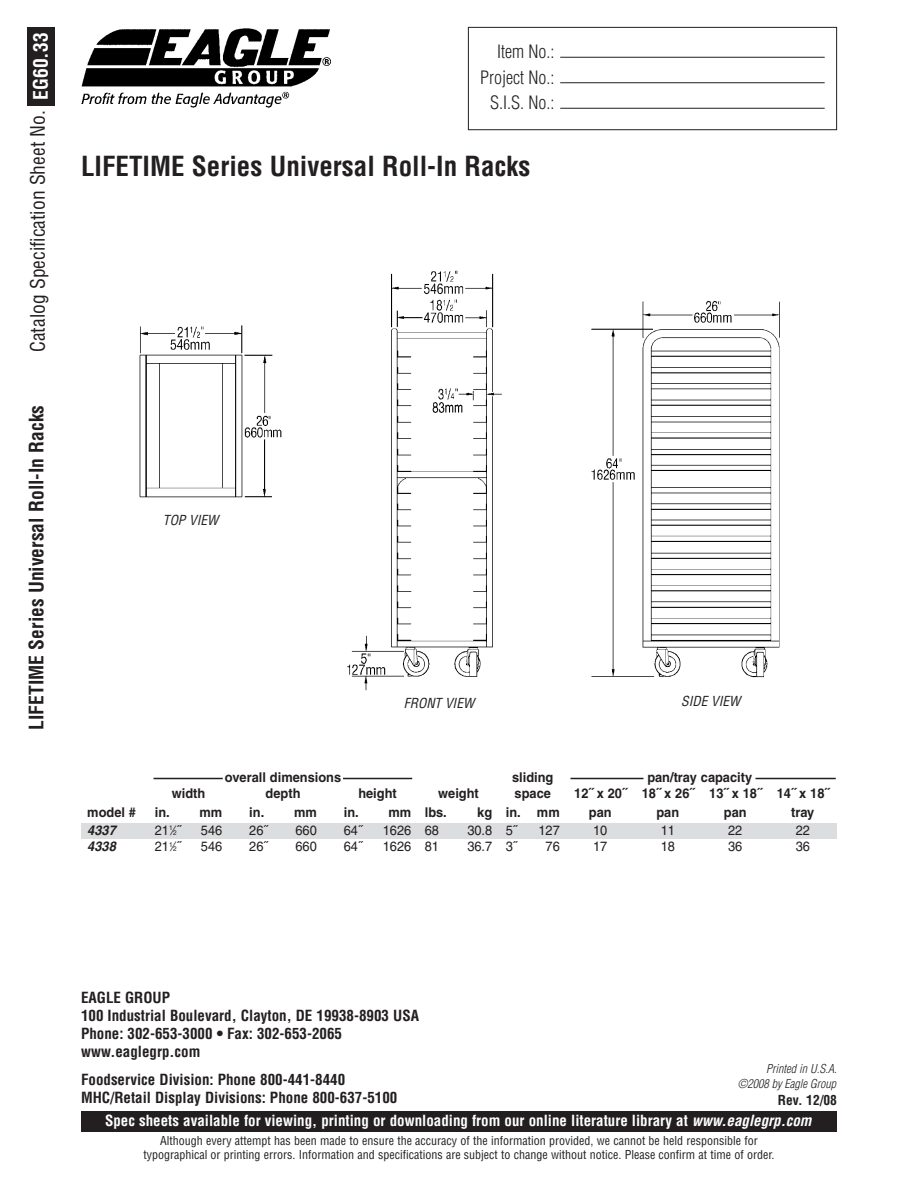
<style>
.page{position:relative;width:918px;height:1188px;background:#fff}
.page>*{position:absolute;margin:0;border:0;box-sizing:border-box;transform-origin:0 0}
.t1{font:700 condensed 27px "Helvetica";color:#231f20}
.t2{font:condensed 19.5px "Helvetica";color:#231f20}
.t3{font:700 condensed 19.5px "Helvetica";color:#231f20}
.t4{font:300 condensed 18px/25.5px "Helvetica";color:#231f20;text-align:right}
.t5{font:700 condensed 15px/18px "Helvetica";color:#231f20}
.t6{font:700 condensed 15px "Helvetica";color:#fff}
.t7{font:700 13.5px "Helvetica";color:#231f20;scale:.95 1}
.t8{font:13.5px "Helvetica";color:#231f20;scale:.95 1}
.t9{font:italic condensed 13.5px "Helvetica";color:#231f20}
.t10{font:700 condensed 13.5px "Helvetica";color:#231f20}
.t11{font:italic 700 13.5px "Helvetica";color:#231f20;scale:.95 1}
.t12{font:condensed 12px/13.5px "Helvetica";color:#231f20;text-align:center}
.t13{font:italic 300 condensed 12px "Helvetica";color:#231f20}
.s1{font-weight:700;color:#fff}
.s2{font-size:6.75px}
.s3{font-style:italic}
</style>
<div class="page">
<div style="left:81px;top:1111px;width:756px;height:21px;background:#231f20"></div>
<img style="left:81px;top:28px;width:250px;height:79px">
<div style="left:27px;top:27px;width:28px;height:78px;background:#231f20"></div>
<div style="left:468px;top:27px;width:369px;height:103px;border:1px solid #231f20"></div>
<hr style="left:560px;top:82px;width:265px;height:1px;background:#231f20">
<hr style="left:560px;top:57px;width:265px;height:1px;background:#231f20">
<hr style="left:560px;top:108px;width:265px;height:1px;background:#231f20">
<img style="left:139px;top:325px;width:143px;height:173px">
<img style="left:347px;top:270px;width:155px;height:421px">
<img style="left:591px;top:301px;width:189px;height:377px">
<div style="left:81px;top:823px;width:756px;height:16px;background:#dcdddf"></div>
<hr style="left:153px;top:778px;width:70px;height:1px;background:#231f20">
<hr style="left:343px;top:778px;width:69px;height:1px;background:#231f20">
<hr style="left:570px;top:778px;width:73px;height:1px;background:#231f20">
<hr style="left:755px;top:778px;width:81px;height:1px;background:#231f20">
<h2 class="t2" style="left:27px;top:352px;width:321px;rotate:-90deg">Catalog Specification Sheet No. <span class="s1">EG60.33</span></h2>
<h2 class="t3" style="left:25px;top:730px;width:326px;rotate:-90deg">LIFETIME Series Universal Roll-In Racks</h2>
<h3 class="t4" style="left:480px;top:39px;width:76px">Item No.:<br>Project No.:<br>S.I.S. No.:</h3>
<h1 class="t1" style="left:81px;top:150px;width:451px">LIFETIME Series Universal Roll-In Racks</h1>
<p class="t9" style="left:163px;top:513px;width:57px">TOP VIEW</p>
<p class="t9" style="left:404px;top:695px;width:72px">FRONT VIEW</p>
<p class="t9" style="left:681px;top:694px;width:61px">SIDE VIEW</p>
<p class="t7" style="left:225px;top:772px;width:124px">overall dimensions</p>
<p class="t7" style="left:512px;top:772px;width:45px">sliding</p>
<p class="t7" style="left:647px;top:772px;width:112px">pan/tray capacity</p>
<p class="t7" style="left:172px;top:789px;width:37px">width</p>
<p class="t7" style="left:266px;top:789px;width:38px">depth</p>
<p class="t7" style="left:358px;top:789px;width:42px">height</p>
<p class="t7" style="left:438px;top:789px;width:44px">weight</p>
<p class="t7" style="left:515px;top:789px;width:40px">space</p>
<p class="t7" style="left:574px;top:789px;width:269px">12˝ x 20˝ 18˝ x 26˝ 13˝ x 18˝ 14˝ x 18˝</p>
<p class="t7" style="left:87px;top:807px;width:53px">model #</p>
<p class="t7" style="left:155px;top:807px;width:73px">in. mm</p>
<p class="t7" style="left:249px;top:807px;width:73px">in. mm</p>
<p class="t7" style="left:344px;top:807px;width:110px">in. mm lbs.</p>
<p class="t7" style="left:477px;top:807px;width:88px">kg in. mm</p>
<p class="t7" style="left:589px;top:807px;width:26px">pan</p>
<p class="t7" style="left:656px;top:807px;width:26px">pan</p>
<p class="t7" style="left:724px;top:807px;width:26px">pan</p>
<p class="t7" style="left:791px;top:807px;width:26px">tray</p>
<p class="t11" style="left:87px;top:825px;width:32px">4337</p>
<p class="t8" style="left:155px;top:825px;width:29px">21<sup>1</sup>⁄<span class="s2">2</span>˝</p>
<p class="t8" style="left:201px;top:825px;width:24px">546</p>
<p class="t8" style="left:249px;top:825px;width:21px">26˝</p>
<p class="t8" style="left:295px;top:825px;width:24px">660</p>
<p class="t8" style="left:344px;top:825px;width:21px">64˝</p>
<p class="t8" style="left:383px;top:825px;width:61px">1626 68</p>
<p class="t8" style="left:467px;top:825px;width:54px">30.8 5˝</p>
<p class="t8" style="left:538px;top:825px;width:24px">127</p>
<p class="t8" style="left:593px;top:825px;width:17px">10</p>
<p class="t8" style="left:661px;top:825px;width:17px">11</p>
<p class="t8" style="left:728px;top:825px;width:17px">22</p>
<p class="t8" style="left:796px;top:825px;width:17px">22</p>
<p class="t11" style="left:87px;top:842px;width:32px">4338</p>
<p class="t8" style="left:155px;top:842px;width:29px">21<sup>1</sup>⁄<span class="s2">2</span>˝</p>
<p class="t8" style="left:201px;top:842px;width:24px">546</p>
<p class="t8" style="left:249px;top:842px;width:21px">26˝</p>
<p class="t8" style="left:295px;top:842px;width:24px">660</p>
<p class="t8" style="left:344px;top:842px;width:21px">64˝</p>
<p class="t8" style="left:383px;top:842px;width:61px">1626 81</p>
<p class="t8" style="left:467px;top:842px;width:54px">36.7 3˝</p>
<p class="t8" style="left:546px;top:842px;width:17px">76</p>
<p class="t8" style="left:593px;top:842px;width:17px">17</p>
<p class="t8" style="left:661px;top:842px;width:17px">18</p>
<p class="t8" style="left:728px;top:842px;width:17px">36</p>
<p class="t8" style="left:796px;top:842px;width:17px">36</p>
<p class="t5" style="left:81px;top:989px;width:340px">EAGLE GROUP<br>100 Industrial Boulevard, Clayton, DE 19938-8903 USA<br>Phone: 302-653-3000 • Fax: 302-653-2065 www.eaglegrp.com</p>
<p class="t13" style="left:766px;top:1062px;width:72px">Printed in U.S.A.</p>
<p class="t5" style="left:81px;top:1071px;width:266px">Foodservice Division: Phone 800-441-8440</p>
<p class="t13" style="left:738px;top:1077px;width:100px">©2008 by Eagle Group</p>
<p class="t5" style="left:81px;top:1089px;width:318px">MHC/Retail Display Divisions: Phone 800-637-5100</p>
<p class="t10" style="left:778px;top:1092px;width:61px">Rev. 12/08</p>
<p class="t6" style="left:105px;top:1112px;width:708px">Spec sheets available for viewing, printing or downloading from our online literature library at <span class="s3">www.eaglegrp.com</span></p>
<p class="t12" style="left:143px;top:1134px;width:633px">Although every attempt has been made to ensure the accuracy of the information provided, we cannot be held responsible for typographical or printing errors. Information and specifications are subject to change without notice. Please confirm at time of order.</p>
</div>
